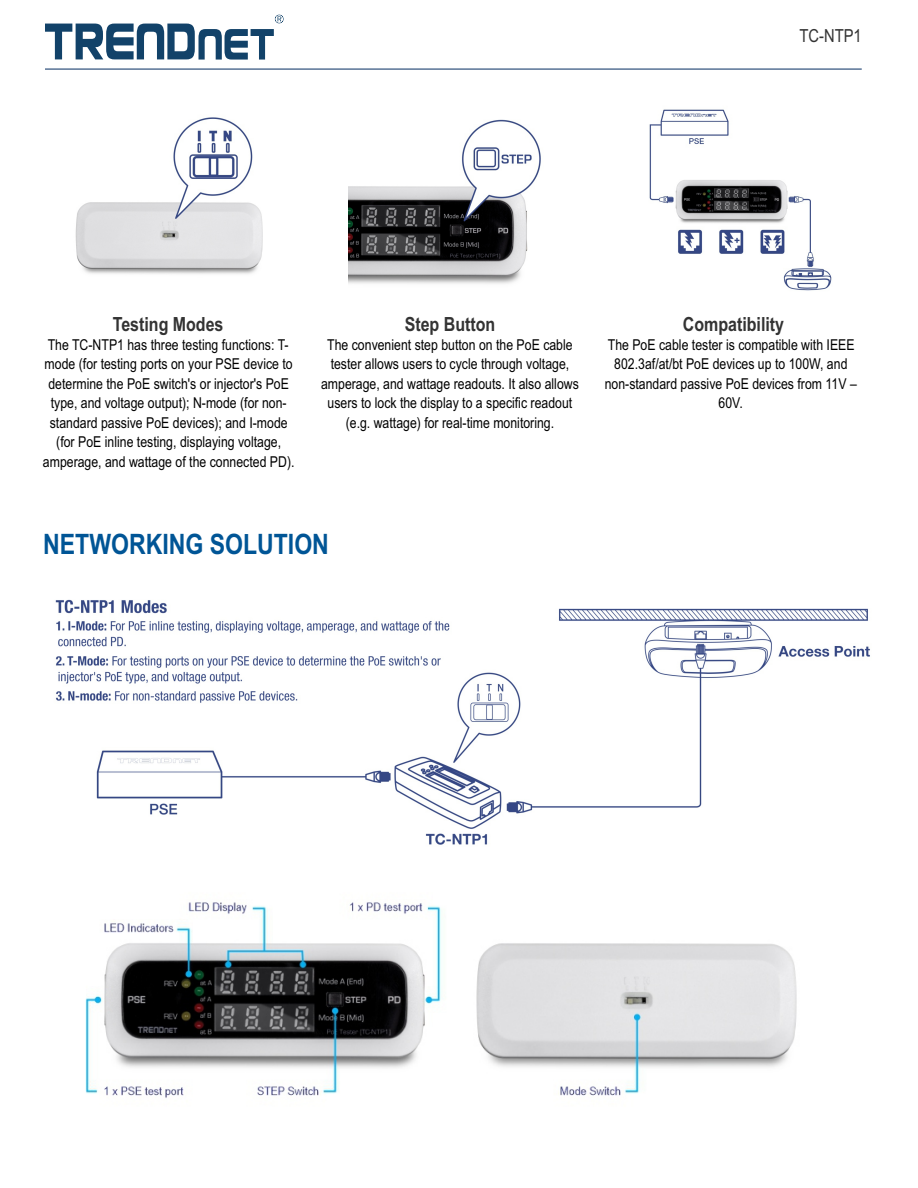
<style>
.page{position:relative;width:918px;height:1188px;background:#fff}
.page>*{position:absolute;margin:0;border:0;box-sizing:border-box;transform-origin:0 0}
.t1{font:700 28.2px "Arial Narrow";color:#005596}
.t2{font:700 19.5px "Arial Narrow";color:#333}
.t3{font:18px "Arial Narrow";color:#333}
.t4{font:15px/19.5px "Arial Narrow";color:#000;text-align:center}
</style>
<div class="page">
<img style="left:75px;top:117px;width:188px;height:157px">
<img style="left:349px;top:119px;width:192px;height:165px">
<img style="left:649px;top:109px;width:183px;height:182px">
<img style="left:55px;top:599px;width:815px;height:246px">
<img style="left:85px;top:902px;width:712px;height:196px">
<svg style="left:45px;top:15px;width:239px;height:45px"></svg>
<hr style="left:45px;top:68px;width:817px;height:2px;background:#32537e">
<p class="t3" style="left:799px;top:28px;width:64px">TC-NTP1</p>
<h2 class="t2" style="left:113px;top:317px;width:112px">Testing Modes</h2>
<p class="t4" style="left:43px;top:336px;width:253px">The TC-NTP1 has three testing functions: T&shy;mode (for testing ports on your PSE device to determine the PoE switch's or injector's PoE type, and voltage output); N-mode (for non&shy;standard passive PoE devices); and I-mode (for PoE inline testing, displaying voltage, amperage, and wattage of the connected PD).</p>
<h2 class="t2" style="left:405px;top:317px;width:92px">Step Button</h2>
<p class="t4" style="left:321px;top:336px;width:259px">The convenient step button on the PoE cable tester allows users to cycle through voltage, amperage, and wattage readouts. It also allows users to lock the display to a specific readout (e.g. wattage) for real-time monitoring.</p>
<h1 class="t1" style="left:43px;top:534px;width:287px">NETWORKING SOLUTION</h1>
<h2 class="t2" style="left:683px;top:317px;width:103px">Compatibility</h2>
<p class="t4" style="left:605px;top:336px;width:254px">The PoE cable tester is compatible with IEEE 802.3af/at/bt PoE devices up to 100W, and non-standard passive PoE devices from 11V – 60V.</p>
</div>
